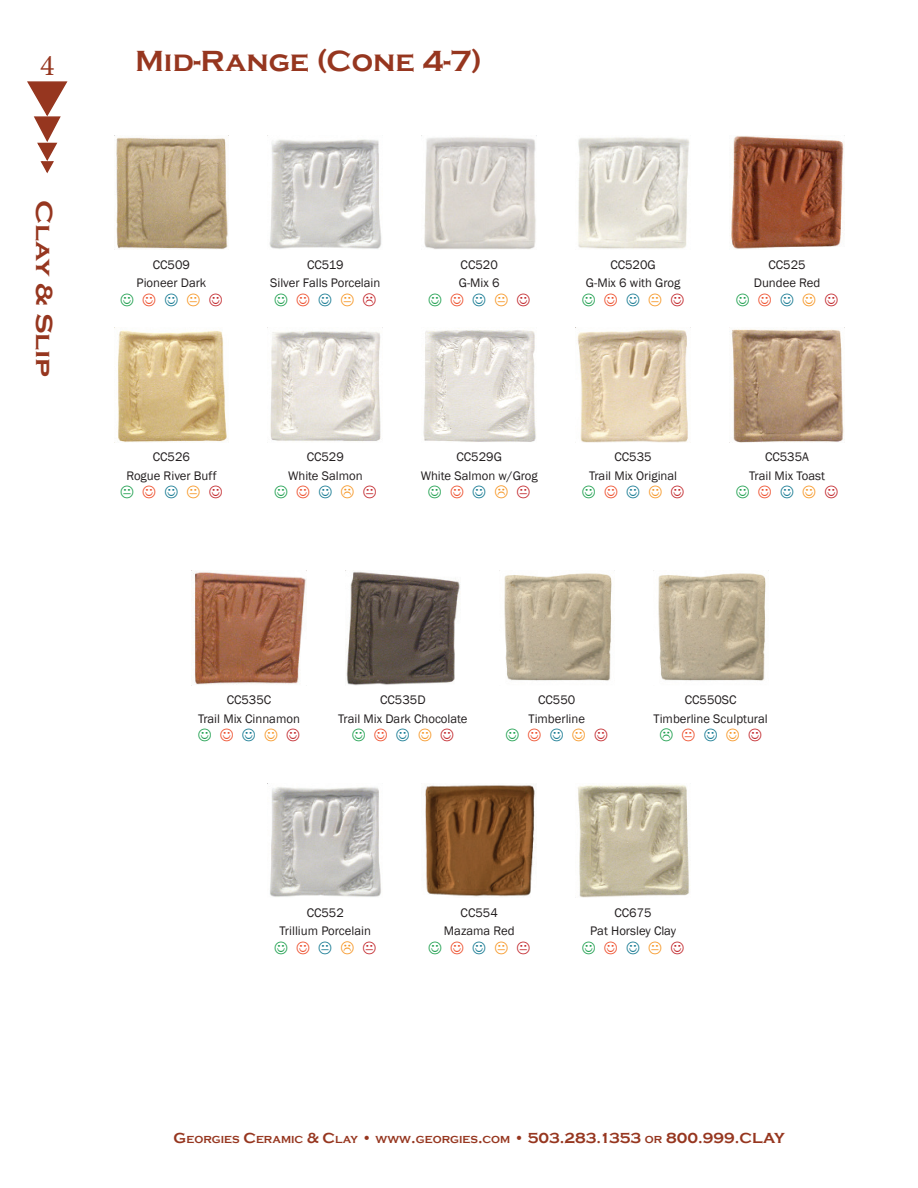
<style>
.page{position:relative;width:918px;height:1188px;background:#fff}
.page>*{position:absolute;margin:0;border:0;box-sizing:border-box;transform-origin:0 0}
.t1{font:700 30px "Copperplate Gothic";color:#96361f}
.t2{font:30px "Minion Pro";color:#96361f}
.t3{font:700 24px "Copperplate Gothic";color:#96361f;scale:1.2 1}
.t4{font:700 15px "Copperplate Gothic";color:#96361f}
.t5{font:12.75px/18.8px "Franklin Gothic";color:#231f20;text-align:center}
.s1{font-size:10.5px}
</style>
<div class="page">
<svg style="left:27px;top:81px;width:41px;height:93px"></svg>
<img style="left:114px;top:135px;width:115px;height:115px">
<img style="left:114px;top:327px;width:113px;height:115px">
<img style="left:269px;top:139px;width:113px;height:110px">
<img style="left:270px;top:327px;width:113px;height:115px">
<img style="left:424px;top:135px;width:113px;height:114px">
<img style="left:423px;top:328px;width:114px;height:114px">
<img style="left:578px;top:137px;width:112px;height:112px">
<img style="left:577px;top:327px;width:114px;height:115px">
<img style="left:731px;top:135px;width:113px;height:114px">
<img style="left:731px;top:329px;width:113px;height:113px">
<img style="left:193px;top:571px;width:113px;height:114px">
<img style="left:346px;top:571px;width:114px;height:114px">
<img style="left:499px;top:570px;width:113px;height:111px">
<img style="left:653px;top:570px;width:113px;height:111px">
<img style="left:270px;top:787px;width:111px;height:110px">
<img style="left:425px;top:785px;width:110px;height:112px">
<img style="left:578px;top:785px;width:111px;height:113px">
<h1 class="t2" style="left:40px;top:46px;width:16px">4</h1>
<h2 class="t3" style="left:57px;top:200px;width:149px;rotate:90deg">Clay &amp; Slip</h2>
<h1 class="t1" style="left:135px;top:45px;width:348px">Mid-Range (Cone 4-7)</h1>
<p class="t5" style="left:137px;top:255px;width:71px">CC509<br>Pioneer Dark</p>
<p class="t5" style="left:270px;top:255px;width:112px">CC519<br>Silver Falls Porcelain</p>
<p class="t5" style="left:459px;top:255px;width:42px;text-align:left">CC520<br>G-Mix 6</p>
<p class="t5" style="left:586px;top:255px;width:96px">CC520G<br>G-Mix 6 with Grog</p>
<p class="t5" style="left:126px;top:447px;width:92px">CC526<br>Rogue River Buff</p>
<p class="t5" style="left:288px;top:447px;width:76px">CC529<br>White Salmon</p>
<p class="t5" style="left:421px;top:447px;width:119px">CC529G<br>White Salmon w/Grog</p>
<p class="t5" style="left:589px;top:447px;width:90px">CC535<br>Trail Mix Original</p>
<p class="t5" style="left:754px;top:255px;width:68px">CC525<br>Dundee Red</p>
<p class="t5" style="left:749px;top:447px;width:77px">CC535A<br>Trail Mix Toast</p>
<p class="t5" style="left:198px;top:691px;width:103px">CC535C<br>Trail Mix Cinnamon</p>
<p class="t5" style="left:338px;top:691px;width:131px">CC535D<br>Trail Mix Dark Chocolate</p>
<p class="t5" style="left:529px;top:691px;width:58px">CC550<br>Timberline</p>
<p class="t5" style="left:654px;top:691px;width:116px">CC550SC<br>Timberline Sculptural</p>
<p class="t5" style="left:280px;top:903px;width:93px">CC552<br>Trillium Porcelain</p>
<p class="t5" style="left:444px;top:903px;width:72px">CC554<br>Mazama Red</p>
<p class="t5" style="left:590px;top:903px;width:87px">CC675<br>Pat Horsley Clay</p>
<p class="t4" style="left:174px;top:1129px;width:591px">G<span class="s1">EORGIES</span> C<span class="s1">ERAMIC</span> &amp; C<span class="s1">LAY</span> • <span class="s1">WWW</span>.<span class="s1">GEORGIES</span>.<span class="s1">COM</span> • 503.283.1353 <span class="s1">OR</span> 800.999.CLAY</p>
</div>
